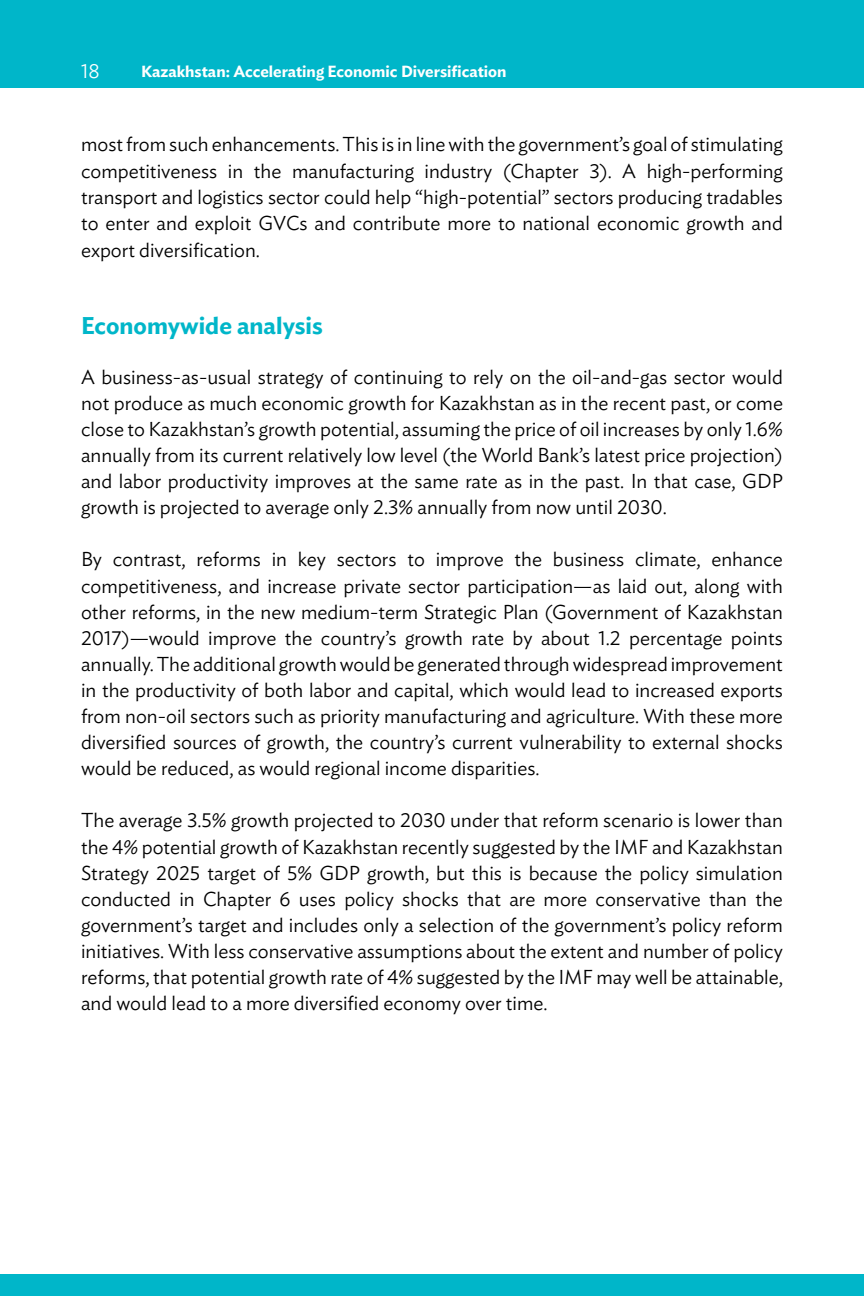
<style>
.page{position:relative;width:864px;height:1296px;background:#fff}
.page>*{position:absolute;margin:0;border:0;box-sizing:border-box;transform-origin:0 0}
.t1{font:600 24px "Ideal Sans";color:#00b6c9}
.t2{font:300 20px/26px "Ideal Sans";color:#000;text-align:justify}
.t3{font:300 20px "Ideal Sans";color:#fff}
.t4{font:600 16px "Ideal Sans";color:#fff}
</style>
<div class="page">
<div style="left:0;top:0;width:864px;height:88px;background:#00b6c9"></div>
<div style="left:0;top:1275px;width:864px;height:21px;background:#00b6c9"></div>
<p class="t3" style="left:81px;top:56px;width:20px">18</p>
<p class="t4" style="left:141px;top:59px;width:367px">Kazakhstan: Accelerating Economic Diversification</p>
<p class="t2" style="left:81px;top:129px;width:704px">most from such enhancements. This is in line with the government’s goal of stimulating competitiveness in the manufacturing industry (Chapter 3). A high-performing transport and logistics sector could help “high-potential” sectors producing tradables to enter and exploit GVCs and contribute more to national economic growth and export diversification.</p>
<p class="t1" style="left:81px;top:306px;width:243px">Economywide analysis</p>
<p class="t2" style="left:81px;top:362px;width:704px">A business-as-usual strategy of continuing to rely on the oil-and-gas sector would not produce as much economic growth for Kazakhstan as in the recent past, or come close to Kazakhstan’s growth potential, assuming the price of oil increases by only 1.6% annually from its current relatively low level (the World Bank’s latest price projection) and labor productivity improves at the same rate as in the past. In that case, GDP growth is projected to average only 2.3% annually from now until 2030.</p>
<p class="t2" style="left:81px;top:545px;width:703px">By contrast, reforms in key sectors to improve the business climate, enhance competitiveness, and increase private sector participation—as laid out, along with other reforms, in the new medium-term Strategic Plan (Government of Kazakhstan 2017)—would improve the country’s growth rate by about 1.2 percentage points annually. The additional growth would be generated through widespread improvement in the productivity of both labor and capital, which would lead to increased exports from non-oil sectors such as priority manufacturing and agriculture. With these more diversified sources of growth, the country’s current vulnerability to external shocks would be reduced, as would regional income disparities.</p>
<p class="t2" style="left:81px;top:806px;width:704px">The average 3.5% growth projected to 2030 under that reform scenario is lower than the 4% potential growth of Kazakhstan recently suggested by the IMF and Kazakhstan Strategy 2025 target of 5% GDP growth, but this is because the policy simulation conducted in Chapter 6 uses policy shocks that are more conservative than the government’s target and includes only a selection of the government’s policy reform initiatives. With less conservative assumptions about the extent and number of policy reforms, that potential growth rate of 4% suggested by the IMF may well be attainable, and would lead to a more diversified economy over time.</p>
</div>
